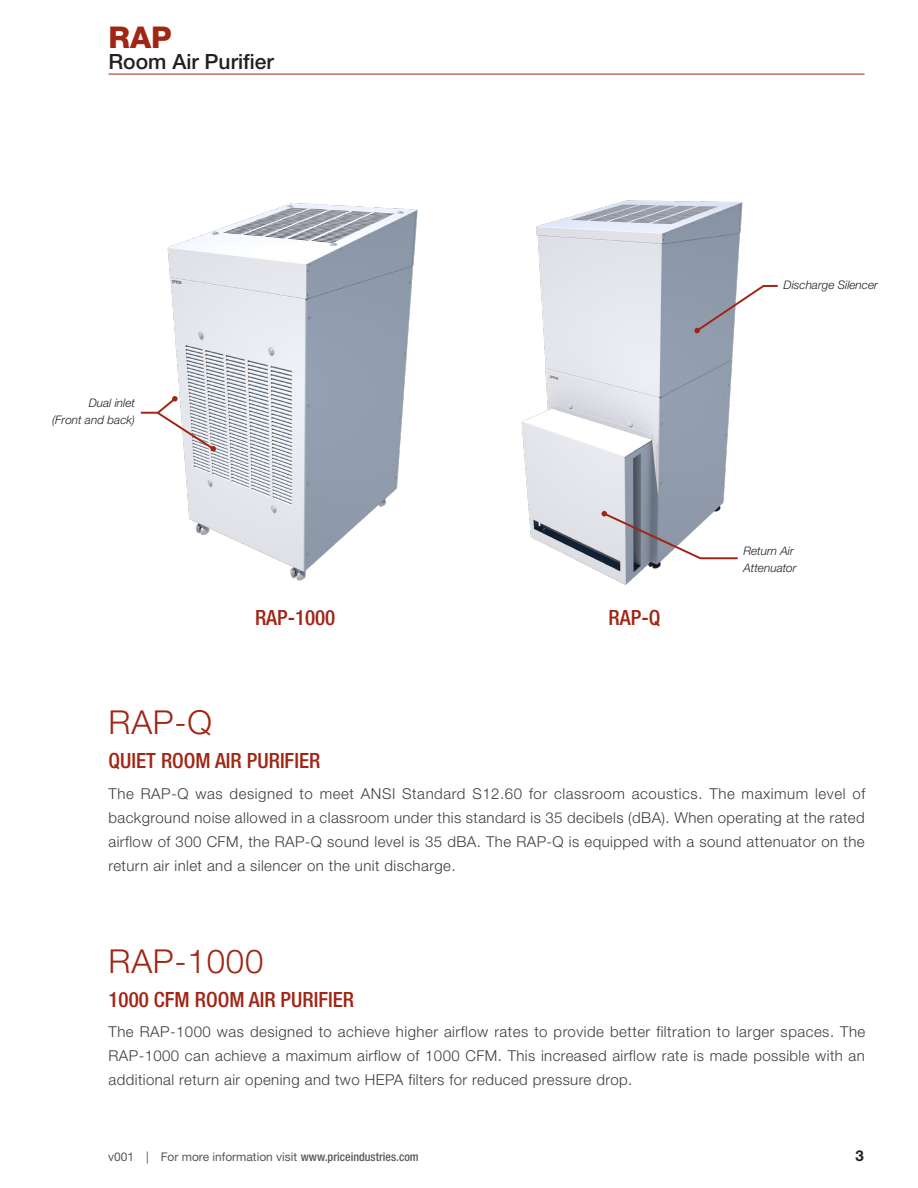
<style>
.page{position:relative;width:918px;height:1188px;background:#fff}
.page>*{position:absolute;margin:0;border:0;box-sizing:border-box;transform-origin:0 0}
.Special-Heading_2{font:300 33px "Helvetica Neue LT Std";letter-spacing:.025em;color:#a12514}
.t1{font:800 30px "Helvetica Neue LT Std";color:#a12514}
.Special-Heading_2-2{font:500 condensed 21px "Helvetica Neue LT Std";color:#a12514}
.t2{font:500 21px "Helvetica Neue LT Std";color:#231f20}
.Sidebar_-_Heading_2{font:500 condensed 21px "Helvetica Neue LT Std";color:#a12514}
.Special-Body{font:300 15px/24px "Helvetica Neue LT Std";letter-spacing:.03em;color:#3e3e3f;text-align:justify}
.t3{font:700 15px "Helvetica Neue LT Std";color:#231f20}
.t4{font:12px "Helvetica Neue LT Std";color:#57585a}
.Special-Caption{font:italic 300 11.85px/17px "Helvetica Neue LT Std";color:#231f20}
.s1{font-weight:500;font-stretch:condensed}
</style>
<div class="page">
<hr style="left:109px;top:74px;width:756px;height:1px;background:#a12514">
<img style="left:167px;top:203px;width:251px;height:378px">
<img style="left:521px;top:200px;width:222px;height:385px">
<svg style="left:694px;top:284px;width:84px;height:49px"></svg>
<svg style="left:140px;top:396px;width:76px;height:56px"></svg>
<svg style="left:602px;top:511px;width:138px;height:49px"></svg>
<h2 class="t1" style="left:109px;top:20px;width:65px">RAP</h2>
<h3 class="t2" style="left:109px;top:49px;width:167px">Room Air Purifier</h3>
<p class="Special-Caption" style="left:89px;top:395px;width:48px">Dual inlet</p>
<p class="Special-Caption" style="left:52px;top:412px;width:84px">(Front and back)</p>
<p class="Special-Caption" style="left:784px;top:276px;width:96px">Discharge Silencer</p>
<p class="Sidebar_-_Heading_2" style="left:255px;top:605px;width:82px">RAP-1000</p>
<p class="Sidebar_-_Heading_2" style="left:609px;top:605px;width:53px">RAP-Q</p>
<p class="Special-Caption" style="left:744px;top:542px;width:55px">Return Air<br>Attenuator</p>
<p class="Special-Heading_2" style="left:109px;top:702px;width:105px">RAP-Q</p>
<p class="Special-Heading_2-2" style="left:109px;top:748px;width:213px">QUIET ROOM AIR PURIFIER</p>
<p class="Special-Body" style="left:109px;top:781px;width:758px">The RAP-Q was designed to meet ANSI Standard S12.60 for classroom acoustics. The maximum level of background noise allowed in a classroom under this standard is 35 decibels (dBA). When operating at the rated airflow of 300 CFM, the RAP-Q sound level is 35 dBA. The RAP-Q is equipped with a sound attenuator on the return air inlet and a silencer on the unit discharge.</p>
<p class="Special-Heading_2" style="left:109px;top:941px;width:156px">RAP-1000</p>
<p class="Special-Heading_2-2" style="left:109px;top:987px;width:247px">1000 CFM ROOM AIR PURIFIER</p>
<p class="Special-Body" style="left:109px;top:1020px;width:758px">The RAP-1000 was designed to achieve higher airflow rates to provide better filtration to larger spaces. The RAP-1000 can achieve a maximum airflow of 1000 CFM. This increased airflow rate is made possible with an additional return air opening and two HEPA filters for reduced pressure drop.</p>
<p class="t4" style="left:108px;top:1150px;width:312px">v001 | For more information visit <span class="s1">www.priceindustries.com</span></p>
<p class="t3" style="left:856px;top:1146px;width:10px">3</p>
</div>
